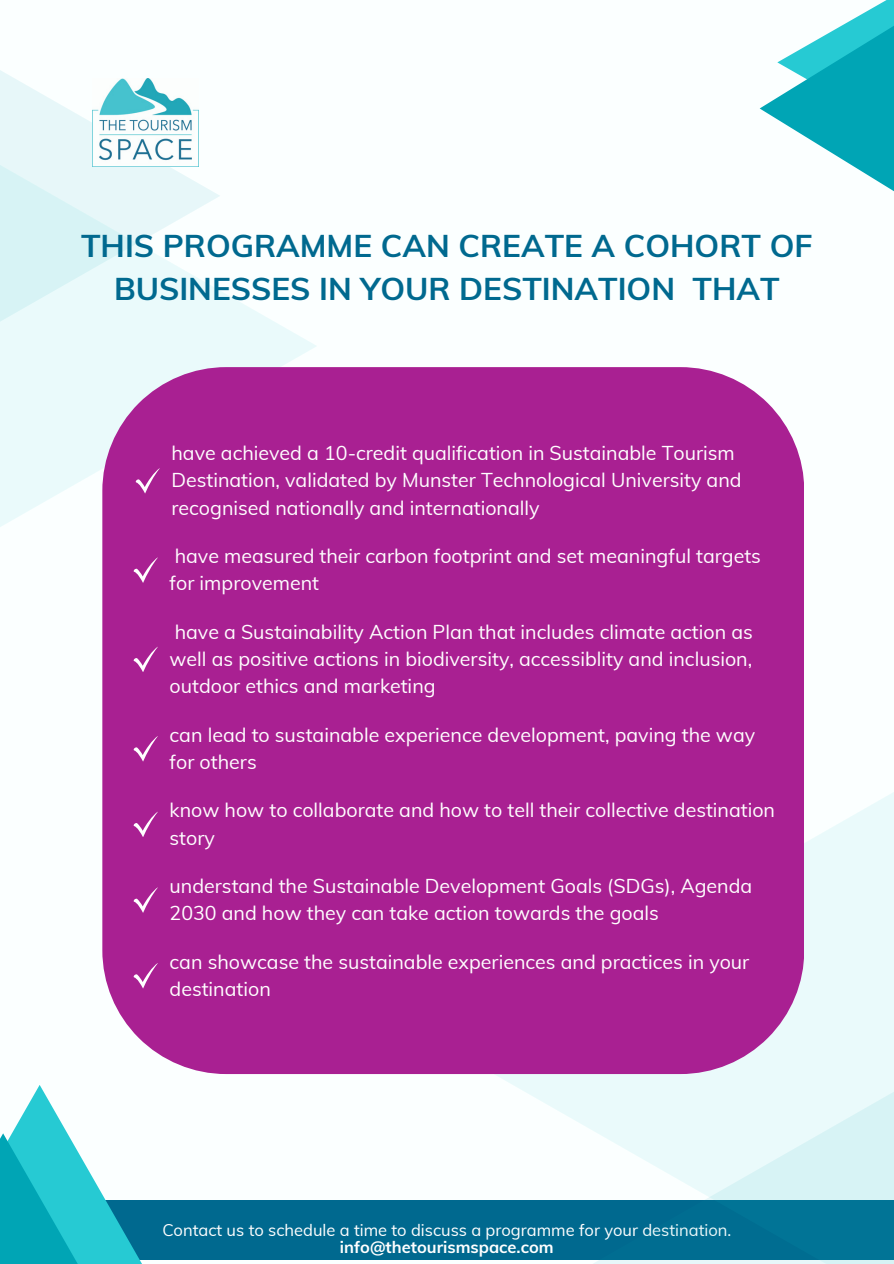
<style>
.page{position:relative;width:894px;height:1264px;background:#fff}
.page>*{position:absolute;margin:0;border:0;box-sizing:border-box;transform-origin:0 0}
.t1{font:700 31.5px/43.8px "Muli";color:#00698f;text-align:center}
.t2{font:19.65px/27.3px "Muli";color:#fff}
.t3{font:16.5px "Muli";color:#fff}
.t4{font:700 16.5px "Muli";color:#fff}
</style>
<div class="page">
<div style="left:0;top:0;width:893px;height:1263px;background:#fbffff"></div>
<svg style="left:0;top:291px;width:316px;height:236px;fill:#eafafb"></svg>
<svg style="left:0;top:70px;width:220px;height:393px;fill:#eafafb"></svg>
<div style="left:0;top:1200px;width:893px;height:59px;background:#00698f"></div>
<svg style="left:446px;top:793px;width:447px;height:467px"></svg>
<svg style="left:588px;top:876px;width:305px;height:387px;fill:#eafafb"></svg>
<svg style="left:759px;top:0;width:134px;height:191px"></svg>
<svg style="left:12px;top:1085px;width:162px;height:178px"></svg>
<svg style="left:0;top:1133px;width:137px;height:130px;fill:#26cad3"></svg>
<div style="left:102px;top:367px;width:702px;height:707px;background:#a92092"></div>
<svg style="left:133px;top:555px;width:26px;height:27px"></svg>
<svg style="left:133px;top:809px;width:26px;height:27px"></svg>
<svg style="left:133px;top:734px;width:26px;height:27px"></svg>
<svg style="left:133px;top:885px;width:26px;height:27px"></svg>
<svg style="left:135px;top:466px;width:26px;height:27px"></svg>
<svg style="left:133px;top:645px;width:26px;height:27px"></svg>
<svg style="left:133px;top:961px;width:26px;height:27px"></svg>
<img style="left:93px;top:79px;width:105px;height:87px">
<h2 class="t1" style="left:81px;top:223px;width:732px">THIS PROGRAMME CAN CREATE A COHORT OF<br>BUSINESSES IN YOUR DESTINATION THAT</h2>
<p class="t2" style="left:171px;top:439px;width:571px">have achieved a 10-credit qualification in Sustainable Tourism<br>Destination, validated by Munster Technological University and recognised nationally and internationally</p>
<p class="t2" style="left:169px;top:542px;width:592px">have measured their carbon footprint and set meaningful targets for improvement</p>
<h2 class="t2" style="left:169px;top:617px;width:584px;text-align:justify">have a Sustainability Action Plan that includes climate action as well as positive actions in biodiversity, accessiblity and inclusion, outdoor ethics and marketing</h2>
<p class="t2" style="left:169px;top:720px;width:587px">can lead to sustainable experience development, paving the way for others</p>
<h2 class="t2" style="left:169px;top:796px;width:607px">know how to collaborate and how to tell their collective destination story</h2>
<h2 class="t2" style="left:169px;top:871px;width:584px">understand the Sustainable Development Goals (SDGs), Agenda<br>2030 and how they can take action towards the goals</h2>
<p class="t2" style="left:169px;top:947px;width:581px">can showcase the sustainable experiences and practices in your destination</p>
<p class="t3" style="left:162px;top:1219px;width:570px">Contact us to schedule a time to discuss a programme for your destination.</p>
<h1 class="t4" style="left:340px;top:1236px;width:215px">info@thetourismspace.com</h1>
</div>
